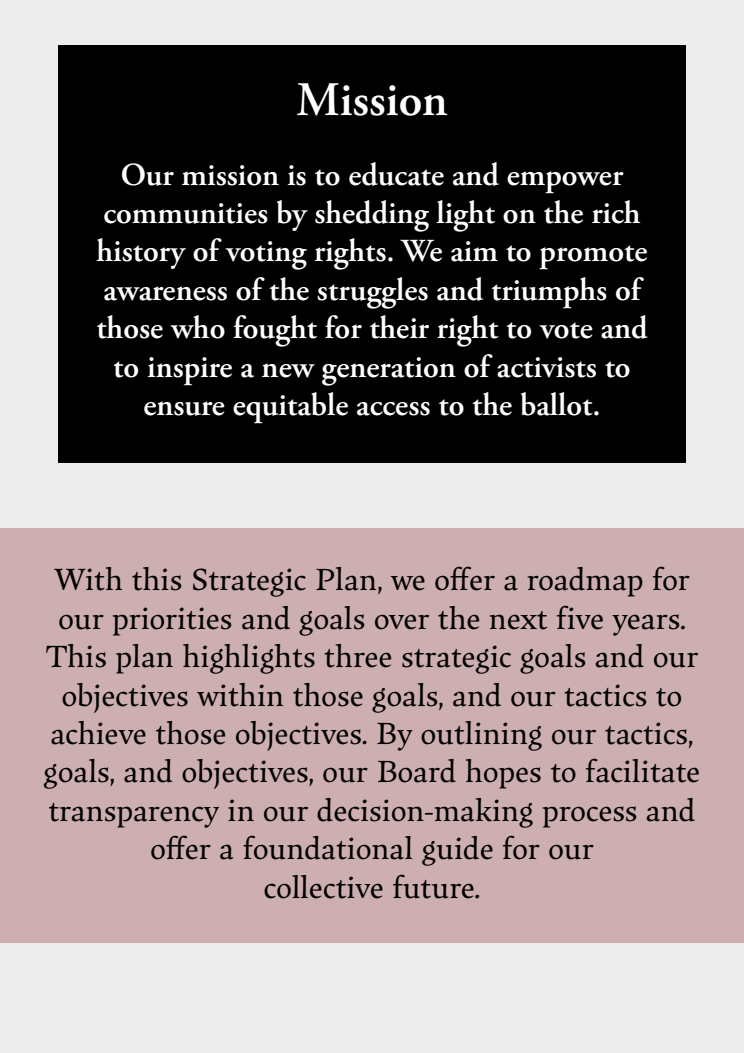
<style>
.page{position:relative;width:744px;height:1053px;background:#fff}
.page>*{position:absolute;margin:0;border:0;box-sizing:border-box;transform-origin:0 0}
.t1{font:600 48px "Adobe Garamond Pro";color:#fff}
.t2{font:32px/38.4px "Maecenas";color:#000;text-align:center}
.t3{font:600 32px/38.4px "Adobe Garamond Pro";color:#fff;text-align:center}
</style>
<div class="page">
<div style="left:0;top:0;width:744px;height:1052px;background:#ededed"></div>
<div style="left:58px;top:45px;width:628px;height:417px;background:#000"></div>
<div style="left:0;top:528px;width:744px;height:414px;background:#ceafb1"></div>
<p class="t1" style="left:296px;top:72px;width:153px">Mission</p>
<p class="t3" style="left:96px;top:155px;width:553px">Our mission is to educate and empower communities by shedding light on the rich history of voting rights. We aim to promote awareness of the struggles and triumphs of those who fought for their right to vote and to inspire a new generation of activists to ensure equitable access to the ballot.</p>
<p class="t2" style="left:44px;top:558px;width:658px">With this Strategic Plan, we offer a roadmap for our priorities and goals over the next five years.<br>This plan highlights three strategic goals and our objectives within those goals, and our tactics to achieve those objectives. By outlining our tactics, goals, and objectives, our Board hopes to facilitate transparency in our decision-making process and offer a foundational guide for our<br>collective future.</p>
</div>
